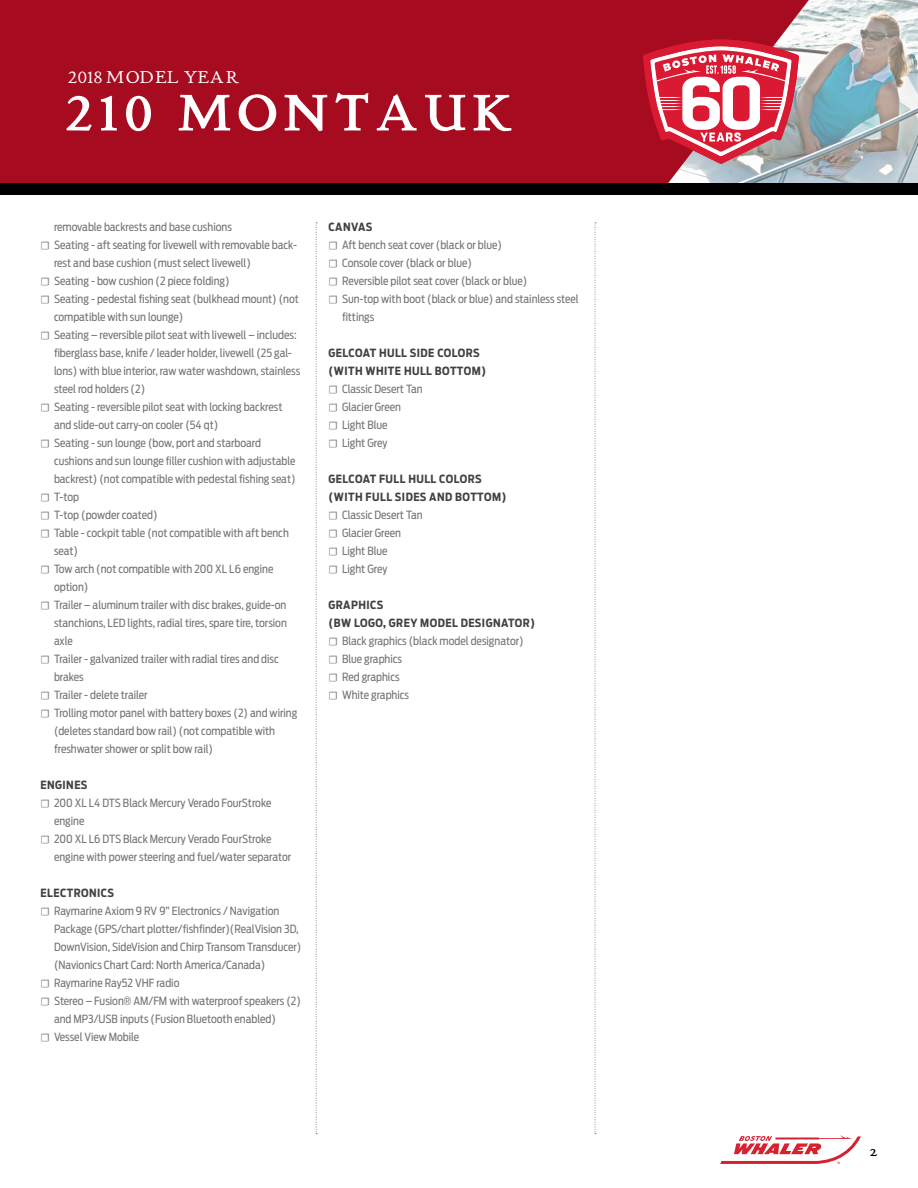
<style>
.page{position:relative;width:918px;height:1188px;background:#fff}
.page>*{position:absolute;margin:0;border:0;box-sizing:border-box;transform-origin:0 0}
.t1{font:700 54px "Stickley Text Pro Next";color:#fff}
.t2{font:18px "Stickley Text Pro Next";letter-spacing:.02em;color:#fff}
.t3{font:18px "Stickley Text Pro Next";color:#000}
.t4{font:11.25px/18px "Antenna Cond";color:#73767a}
.t5{font:700 11.25px/18px "Antenna Cond";letter-spacing:.04em;color:#414042}
.s1{font-family:"Minion Pro"}
</style>
<div class="page">
<img style="left:819px;top:0;width:99px;height:183px">
<svg style="left:720px;top:1135px;width:141px;height:29px"></svg>
<div style="left:0;top:0;width:819px;height:183px;background:#a70b20"></div>
<svg style="left:643px;top:40px;width:156px;height:124px"></svg>
<div style="left:0;top:183px;width:918px;height:12px;background:#000"></div>
<svg style="left:595px;top:222px;width:1px;height:912px"></svg>
<svg style="left:316px;top:222px;width:1px;height:912px"></svg>
<h2 class="t2" style="left:68px;top:65px;width:173px">2018 MODEL YEAR</h2>
<h1 class="t1" style="left:65px;top:82px;width:219px">210 MONTAU</h1>
<h1 class="t1" style="left:472px;top:82px;width:42px">K</h1>
<p class="t4" style="left:54px;top:218px;width:179px">removable backrests and base cushions</p>
<p class="t4" style="left:40px;top:236px;width:258px"><span class="s1">☐</span> Seating - aft seating for livewell with removable back-</p>
<p class="t4" style="left:54px;top:254px;width:198px">rest and base cushion (must select livewell)</p>
<p class="t4" style="left:40px;top:272px;width:191px"><span class="s1">☐</span> Seating - bow cushion (2 piece folding)</p>
<p class="t4" style="left:40px;top:290px;width:260px"><span class="s1">☐</span> Seating - pedestal fishing seat (bulkhead mount) (not</p>
<p class="t4" style="left:54px;top:308px;width:131px">compatible with sun lounge)</p>
<p class="t4" style="left:40px;top:326px;width:258px"><span class="s1">☐</span> Seating – reversible pilot seat with livewell – includes:</p>
<p class="t4" style="left:54px;top:344px;width:239px">fiberglass base, knife / leader holder, livewell (25 gal-</p>
<p class="t4" style="left:54px;top:362px;width:248px">lons) with blue interior, raw water washdown, stainless</p>
<p class="t4" style="left:54px;top:380px;width:93px">steel rod holders (2)</p>
<p class="t4" style="left:40px;top:398px;width:244px"><span class="s1">☐</span> Seating - reversible pilot seat with locking backrest</p>
<p class="t4" style="left:54px;top:416px;width:166px">and slide-out carry-on cooler (54 qt)</p>
<p class="t4" style="left:40px;top:434px;width:222px"><span class="s1">☐</span> Seating - sun lounge (bow, port and starboard</p>
<p class="t4" style="left:54px;top:452px;width:243px">cushions and sun lounge filler cushion with adjustable</p>
<p class="t4" style="left:54px;top:470px;width:243px">backrest) (not compatible with pedestal fishing seat)</p>
<p class="t4" style="left:40px;top:488px;width:40px"><span class="s1">☐</span> T-top</p>
<p class="t4" style="left:40px;top:506px;width:119px"><span class="s1">☐</span> T-top (powder coated)</p>
<p class="t4" style="left:40px;top:524px;width:250px"><span class="s1">☐</span> Table - cockpit table (not compatible with aft bench</p>
<p class="t4" style="left:54px;top:542px;width:26px">seat)</p>
<p class="t4" style="left:40px;top:560px;width:234px"><span class="s1">☐</span> Tow arch (not compatible with 200 XL L6 engine</p>
<p class="t4" style="left:54px;top:578px;width:36px">option)</p>
<p class="t4" style="left:40px;top:596px;width:247px"><span class="s1">☐</span> Trailer – aluminum trailer with disc brakes, guide-on</p>
<p class="t4" style="left:54px;top:614px;width:234px">stanchions, LED lights, radial tires, spare tire, torsion</p>
<p class="t4" style="left:54px;top:632px;width:20px">axle</p>
<p class="t4" style="left:40px;top:650px;width:240px"><span class="s1">☐</span> Trailer - galvanized trailer with radial tires and disc</p>
<p class="t4" style="left:54px;top:668px;width:31px">brakes</p>
<p class="t4" style="left:40px;top:686px;width:109px"><span class="s1">☐</span> Trailer - delete trailer</p>
<p class="t4" style="left:40px;top:704px;width:258px"><span class="s1">☐</span> Trolling motor panel with battery boxes (2) and wiring</p>
<p class="t4" style="left:54px;top:722px;width:223px">(deletes standard bow rail) (not compatible with</p>
<p class="t4" style="left:54px;top:740px;width:161px">freshwater shower or split bow rail)</p>
<p class="t5" style="left:40px;top:776px;width:15px">ENGINES</p>
<p class="t4" style="left:40px;top:794px;width:232px"><span class="s1">☐</span> 200 XL L4 DTS Black Mercury Verado FourStroke</p>
<p class="t4" style="left:54px;top:812px;width:32px">engine</p>
<p class="t4" style="left:40px;top:830px;width:233px"><span class="s1">☐</span> 200 XL L6 DTS Black Mercury Verado FourStroke</p>
<p class="t4" style="left:54px;top:848px;width:239px">engine with power steering and fuel/water separator</p>
<p class="t5" style="left:40px;top:884px;width:8px">ELECTRONICS</p>
<p class="t4" style="left:40px;top:902px;width:240px"><span class="s1">☐</span> Raymarine Axiom 9 RV 9” Electronics / Navigation</p>
<p class="t4" style="left:54px;top:920px;width:246px">Package (GPS/chart plotter/fishfinder)(RealVision 3D,</p>
<p class="t4" style="left:54px;top:938px;width:249px">DownVision, SideVision and Chirp Transom Transducer)</p>
<p class="t4" style="left:54px;top:956px;width:213px">(Navionics Chart Card: North America/Canada)</p>
<p class="t4" style="left:40px;top:974px;width:140px"><span class="s1">☐</span> Raymarine Ray52 VHF radio</p>
<p class="t4" style="left:40px;top:992px;width:262px"><span class="s1">☐</span> Stereo – Fusion® AM/FM with waterproof speakers (2)</p>
<p class="t4" style="left:54px;top:1010px;width:223px">and MP3/USB inputs (Fusion Bluetooth enabled)</p>
<p class="t4" style="left:40px;top:1028px;width:100px"><span class="s1">☐</span> Vessel View Mobile</p>
<p class="t5" style="left:328px;top:218px;width:9px">CANVAS</p>
<p class="t4" style="left:328px;top:236px;width:175px"><span class="s1">☐</span> Aft bench seat cover (black or blue)</p>
<p class="t4" style="left:328px;top:254px;width:145px"><span class="s1">☐</span> Console cover (black or blue)</p>
<p class="t4" style="left:328px;top:272px;width:200px"><span class="s1">☐</span> Reversible pilot seat cover (black or blue)</p>
<p class="t4" style="left:328px;top:290px;width:252px"><span class="s1">☐</span> Sun-top with boot (black or blue) and stainless steel</p>
<p class="t4" style="left:342px;top:308px;width:34px">fittings</p>
<p class="t5" style="left:328px;top:344px;width:153px">GELCOAT HULL SIDE COLORS (WITH</p>
<p class="t5" style="left:366px;top:362px;width:8px">WHITE</p>
<p class="t5" style="left:404px;top:362px;width:8px">HULL</p>
<p class="t5" style="left:435px;top:362px;width:9px">BOTTOM</p>
<p class="t5" style="left:481px;top:362px;width:7px">)</p>
<p class="t4" style="left:328px;top:380px;width:96px"><span class="s1">☐</span> Classic Desert Tan <span class="s1">☐</span> Glacier Green<br><span class="s1">☐</span> Light Blue<br><span class="s1">☐</span> Light Grey</p>
<p class="t5" style="left:328px;top:470px;width:155px">GELCOAT FULL HULL COLORS (WITH</p>
<p class="t5" style="left:366px;top:488px;width:8px">FULL</p>
<p class="t5" style="left:395px;top:488px;width:8px">SIDES</p>
<p class="t5" style="left:429px;top:488px;width:9px">AND</p>
<p class="t5" style="left:455px;top:488px;width:9px">BOTTOM</p>
<p class="t5" style="left:502px;top:488px;width:7px">)</p>
<p class="t4" style="left:328px;top:506px;width:96px"><span class="s1">☐</span> Classic Desert Tan <span class="s1">☐</span> Glacier Green<br><span class="s1">☐</span> Light Blue<br><span class="s1">☐</span> Light Grey</p>
<p class="t5" style="left:328px;top:596px;width:56px">GRAPHICS (BW LOGO</p>
<p class="t5" style="left:383px;top:614px;width:14px">, GRE</p>
<p class="t5" style="left:410px;top:614px;width:19px">Y MODEL</p>
<p class="t5" style="left:461px;top:614px;width:8px">DESIGNATOR</p>
<p class="t5" style="left:530px;top:614px;width:7px">)</p>
<p class="t4" style="left:328px;top:632px;width:197px"><span class="s1">☐</span> Black graphics (black model designator) <span class="s1">☐</span> Blue graphics<br><span class="s1">☐</span> Red graphics<br><span class="s1">☐</span> White graphics</p>
<h2 class="t3" style="left:869px;top:1138px;width:10px">2</h2>
</div>
